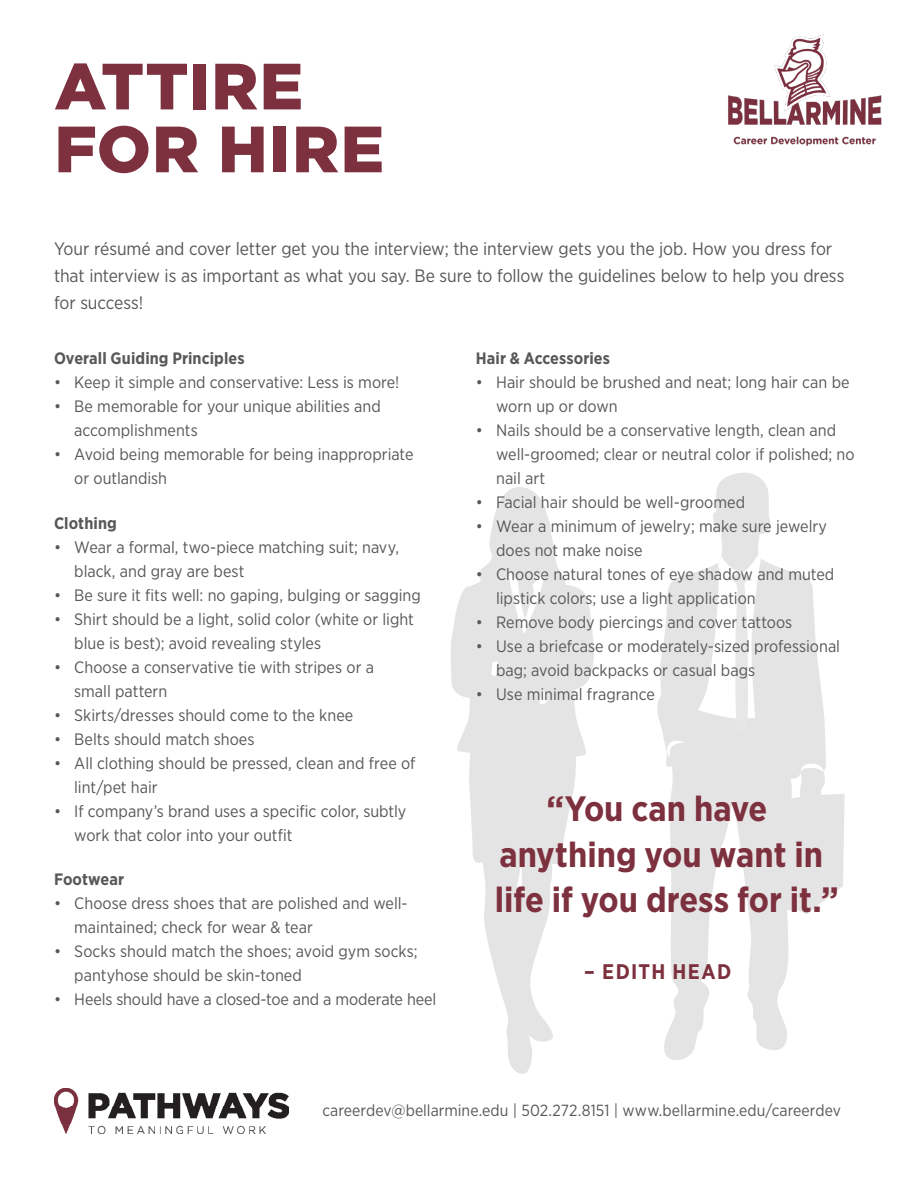
<style>
.page{position:relative;width:918px;height:1188px;background:#fff}
.page>*{position:absolute;margin:0;border:0;box-sizing:border-box;transform-origin:0 0}
.t1{font:900 65.25px "Gotham";letter-spacing:.02em;color:#7d303e}
.t2{font:700 35.25px/45.8px "Gotham Narrow";color:#7d303e}
.t3{font:700 21.15px "Gotham Narrow";letter-spacing:.06em;color:#7d303e}
.t4{font:18px/27px "Gotham Narrow";letter-spacing:-.005em;color:#57585a}
.t5{font:16.5px/24px "Gotham Narrow";color:#57585a}
.t6{font:700 16.5px "Gotham Narrow";letter-spacing:.005em;color:#57585a}
.t7{font:16.2px "Gotham Narrow";letter-spacing:.005em;color:#57585a}
</style>
<div class="page">
<svg style="left:657px;top:472px;width:188px;height:588px;fill:#e5e4e4"></svg>
<svg style="left:665px;top:738px;width:20px;height:20px"></svg>
<svg style="left:801px;top:764px;width:23px;height:8px"></svg>
<svg style="left:698px;top:554px;width:63px;height:182px"></svg>
<svg style="left:451px;top:487px;width:143px;height:587px;fill:#e5e4e4"></svg>
<svg style="left:509px;top:570px;width:34px;height:67px"></svg>
<svg style="left:491px;top:661px;width:7px;height:15px"></svg>
<svg style="left:539px;top:691px;width:7px;height:15px"></svg>
<img style="left:54px;top:1088px;width:235px;height:46px">
<img style="left:728px;top:34px;width:154px;height:112px">
<p class="t1" style="left:54px;top:49px;width:250px">ATTIRE</p>
<p class="t1" style="left:54px;top:111px;width:331px">FOR HIRE</p>
<p class="t4" style="left:54px;top:235px;width:792px">Your résumé and cover letter get you the interview; the interview gets you the job. How you dress for that interview is as important as what you say. Be sure to follow the guidelines below to help you dress for success!</p>
<p class="t6" style="left:54px;top:348px;width:192px">Overall Guiding Principles</p>
<p class="t5" style="left:54px;top:370px;width:347px">• Keep it simple and conservative: Less is more!</p>
<p class="t5" style="left:74px;top:394px;width:308px;text-indent:-20px">• Be memorable for your unique abilities and accomplishments</p>
<p class="t5" style="left:74px;top:442px;width:341px;text-indent:-20px">• Avoid being memorable for being inappropriate or outlandish</p>
<p class="t6" style="left:54px;top:512px;width:64px">Clothing</p>
<p class="t5" style="left:74px;top:534px;width:326px;text-indent:-20px">• Wear a formal, two-piece matching suit; navy, black, and gray are best</p>
<p class="t5" style="left:54px;top:582px;width:368px">• Be sure it fits well: no gaping, bulging or sagging</p>
<p class="t5" style="left:74px;top:606px;width:341px;text-indent:-20px">• Shirt should be a light, solid color (white or light blue is best); avoid revealing styles</p>
<p class="t5" style="left:74px;top:654px;width:301px;text-indent:-20px">• Choose a conservative tie with stripes or a small pattern</p>
<p class="t5" style="left:54px;top:702px;width:301px">• Skirts/dresses should come to the knee</p>
<p class="t5" style="left:54px;top:726px;width:202px">• Belts should match shoes</p>
<p class="t5" style="left:74px;top:750px;width:343px;text-indent:-20px">• All clothing should be pressed, clean and free of lint/pet hair</p>
<p class="t5" style="left:74px;top:798px;width:334px;text-indent:-20px">• If company’s brand uses a specific color, subtly work that color into your outfit</p>
<p class="t6" style="left:54px;top:868px;width:72px">Footwear</p>
<p class="t5" style="left:74px;top:891px;width:335px;text-indent:-20px">• Choose dress shoes that are polished and well&shy;maintained; check for wear &amp; tear</p>
<p class="t5" style="left:74px;top:939px;width:345px;text-indent:-20px">• Socks should match the shoes; avoid gym socks; pantyhose should be skin-toned</p>
<p class="t5" style="left:54px;top:987px;width:384px">• Heels should have a closed-toe and a moderate heel</p>
<p class="t6" style="left:476px;top:348px;width:136px">Hair &amp; Accessories</p>
<p class="t5" style="left:496px;top:370px;width:355px;text-indent:-20px">• Hair should be brushed and neat; long hair can be worn up or down</p>
<p class="t5" style="left:496px;top:418px;width:360px;text-indent:-20px">• Nails should be a conservative length, clean and well-groomed; clear or neutral color if polished; no nail art</p>
<p class="t5" style="left:476px;top:490px;width:271px">• Facial hair should be well-groomed</p>
<p class="t5" style="left:496px;top:514px;width:332px;text-indent:-20px">• Wear a minimum of jewelry; make sure jewelry does not make noise</p>
<p class="t5" style="left:496px;top:562px;width:340px;text-indent:-20px">• Choose natural tones of eye shadow and muted lipstick colors; use a light application</p>
<p class="t5" style="left:476px;top:610px;width:318px">• Remove body piercings and cover tattoos</p>
<p class="t5" style="left:496px;top:634px;width:346px;text-indent:-20px">• Use a briefcase or moderately-sized professional bag; avoid backpacks or casual bags</p>
<p class="t5" style="left:476px;top:682px;width:181px">• Use minimal fragrance</p>
<p class="t2" style="left:546px;top:785px;width:222px">“You can have</p>
<p class="t2" style="left:495px;top:831px;width:345px">anything you want in life if you dress for it.”</p>
<p class="t3" style="left:584px;top:958px;width:149px">– EDITH HEAD</p>
<p class="t7" style="left:322px;top:1101px;width:520px">careerdev@bellarmine.edu | 502.272.8151 | www.bellarmine.edu/careerdev</p>
</div>
